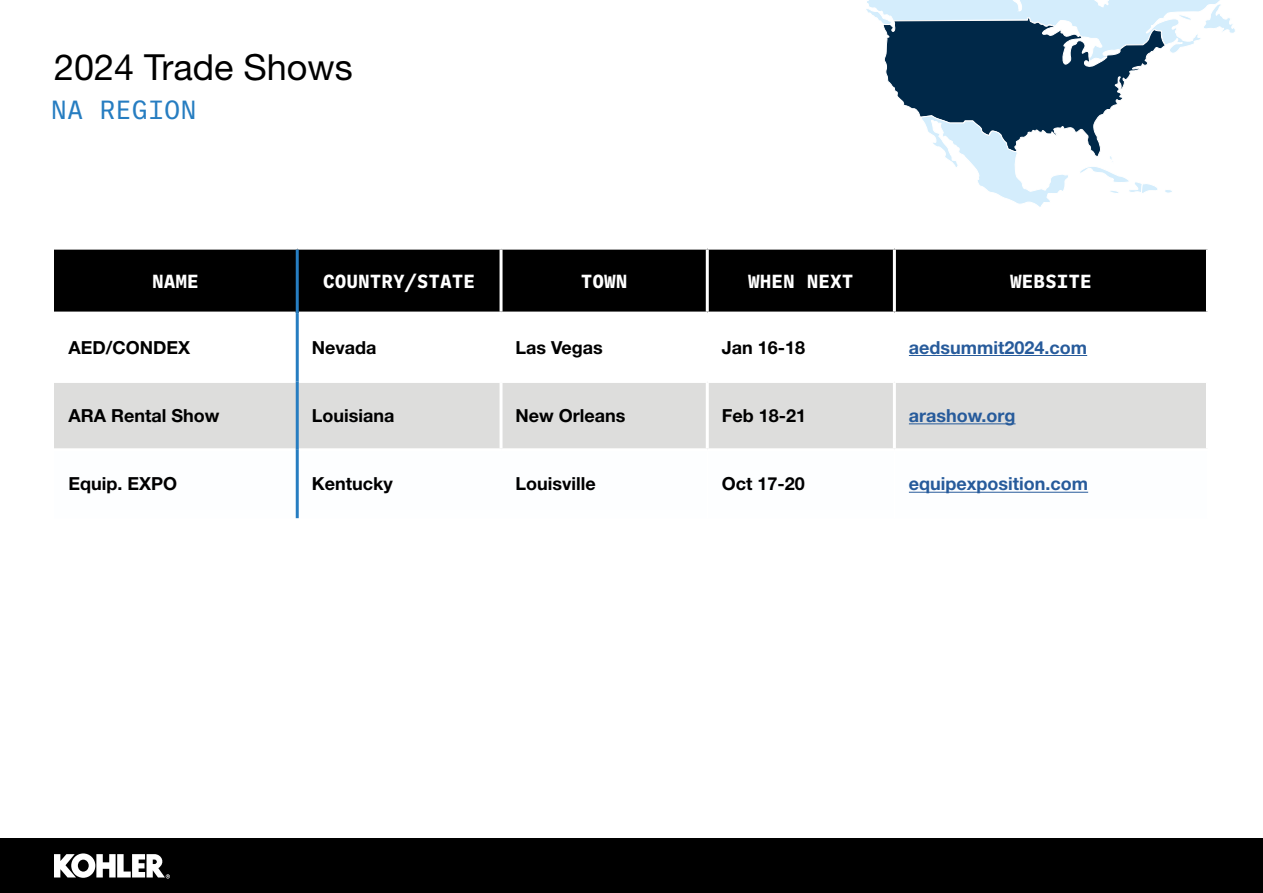
<style>
.page{position:relative;width:1263px;height:893px;background:#fff}
.page>*{position:absolute;margin:0;border:0;box-sizing:border-box;transform-origin:0 0}
.t1{font:36px "Helvetica Neue LT Pro";color:#000}
.t2{font:27px "Ballinger Mono";color:#267dc1}
.t3{font:700 19.5px "Ballinger Mono";color:#fff}
.t4{font:700 18px "Helvetica Neue LT Pro";color:#000}
.t5{font:700 18px "Helvetica Neue LT Pro";color:#275b9b}
</style>
<div class="page">
<svg style="left:1166px;top:0;width:69px;height:53px"></svg>
<svg style="left:866px;top:0;width:300px;height:155px"></svg>
<svg style="left:920px;top:115px;width:149px;height:92px"></svg>
<svg style="left:1080px;top:155px;width:92px;height:38px"></svg>
<div style="left:54px;top:250px;width:1152px;height:62px;background:#000"></div>
<div style="left:54px;top:383px;width:1152px;height:65px;background:#dddddc"></div>
<hr style="left:499px;top:250px;width:3px;height:62px;background:#fff">
<hr style="left:706px;top:250px;width:3px;height:62px;background:#fff">
<hr style="left:893px;top:250px;width:3px;height:62px;background:#fff">
<hr style="left:499px;top:383px;width:3px;height:65px;background:#fff">
<hr style="left:706px;top:383px;width:3px;height:65px;background:#fff">
<hr style="left:893px;top:383px;width:3px;height:65px;background:#fff">
<hr style="left:296px;top:313px;width:3px;height:68px;background:#267dc1">
<hr style="left:296px;top:381px;width:3px;height:69px;background:#267dc1">
<hr style="left:296px;top:450px;width:3px;height:68px;background:#267dc1">
<hr style="left:296px;top:250px;width:3px;height:63px;background:#267dc1">
<hr style="left:909px;top:355px;width:178px;height:1px;background:#275b9b">
<hr style="left:909px;top:423px;width:106px;height:1px;background:#275b9b">
<hr style="left:909px;top:492px;width:179px;height:1px;background:#275b9b">
<div style="left:0;top:839px;width:1263px;height:54px;background:#000"></div>
<svg style="left:54px;top:853px;width:116px;height:25px"></svg>
<h1 class="t1" style="left:54px;top:45px;width:300px">2024 Trade Shows</h1>
<h2 class="t2" style="left:51px;top:95px;width:147px">NA REGION</h2>
<p class="t3" style="left:152px;top:271px;width:48px">NAME</p>
<p class="t3" style="left:323px;top:271px;width:154px">COUNTRY/STATE</p>
<p class="t3" style="left:581px;top:271px;width:48px">TOWN</p>
<p class="t3" style="left:748px;top:271px;width:107px">WHEN NEXT</p>
<p class="t3" style="left:1010px;top:271px;width:83px">WEBSITE</p>
<p class="t4" style="left:69px;top:336px;width:123px">AED/CONDEX</p>
<p class="t4" style="left:312px;top:336px;width:66px">Nevada</p>
<p class="t4" style="left:515px;top:336px;width:89px">Las Vegas</p>
<p class="t4" style="left:722px;top:336px;width:85px">Jan 16-18</p>
<p class="t5" style="left:909px;top:336px;width:180px">aedsummit2024.com</p>
<p class="t4" style="left:68px;top:404px;width:152px">ARA Rental Show</p>
<p class="t4" style="left:312px;top:404px;width:84px">Louisiana</p>
<p class="t4" style="left:515px;top:404px;width:111px">New Orleans</p>
<p class="t4" style="left:722px;top:404px;width:86px">Feb 18-21</p>
<p class="t5" style="left:909px;top:404px;width:108px">arashow.org</p>
<p class="t4" style="left:68px;top:473px;width:110px">Equip. EXPO</p>
<p class="t4" style="left:312px;top:473px;width:83px">Kentucky</p>
<p class="t4" style="left:515px;top:473px;width:82px">Louisville</p>
<p class="t4" style="left:722px;top:473px;width:85px">Oct 17-20</p>
<p class="t5" style="left:909px;top:473px;width:181px">equipexposition.com</p>
</div>
